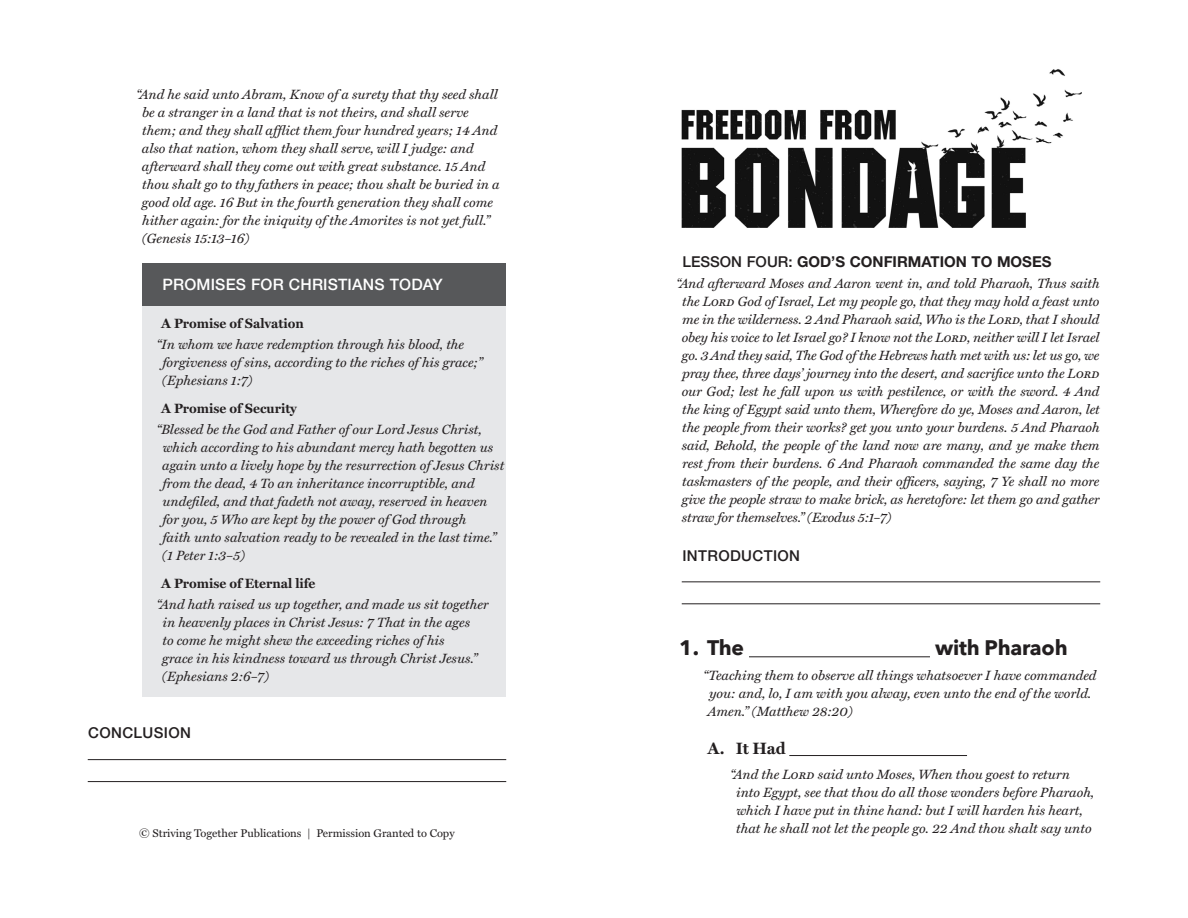
<style>
.page{position:relative;width:1188px;height:918px;background:#fff}
.page>*{position:absolute;margin:0;border:0;box-sizing:border-box;transform-origin:0 0}
.t1{font:700 21px "Avenir Next";letter-spacing:-.01em;color:#231f20}
.t2{font:700 16.5px "Miller Text";color:#231f20}
.Intro___Context__Con{font:500 15.75px "Helvetica Neue";letter-spacing:.01em;color:#fff}
.Intro___Context__Con-2{font:700 15px "Helvetica Neue";color:#231f20}
.Intro___Context__Con-3{font:500 15px "Helvetica Neue";letter-spacing:.025em;color:#231f20}
.L2_Content{font:italic 13.5px/18px "Miller Text";color:#231f20}
.L0_Content{font:italic 13.5px/18px "Miller Text";letter-spacing:-.01em;color:#231f20;text-align:justify}
.L1_Content{font:italic 13.5px/18px "Miller Text";color:#231f20}
.L2_Content-2{font:700 13.5px "Miller Text";color:#231f20}
.t3{font:11.25px "Miller Text";color:#231f20}
.s1{font-weight:500}
.s2{font-family:"Miller Text Italic SC";font-style:normal}
</style>
<div class="page">
<img style="left:682px;top:69px;width:399px;height:159px">
<div style="left:143px;top:265px;width:363px;height:432px;background:#e6e7e9"></div>
<div style="left:143px;top:263px;width:363px;height:43px;background:#57585a"></div>
<hr style="left:682px;top:582px;width:418px;height:1px;background:#231f20">
<hr style="left:682px;top:604px;width:418px;height:1px;background:#231f20">
<hr style="left:749px;top:657px;width:181px;height:1px;background:#231f20">
<hr style="left:789px;top:755px;width:178px;height:1px;background:#231f20">
<hr style="left:88px;top:759px;width:418px;height:1px;background:#231f20">
<hr style="left:88px;top:781px;width:418px;height:1px;background:#231f20">
<p class="L2_Content" style="left:142px;top:85px;width:359px;text-indent:-6px">“And he said unto Abram, Know of a surety that thy seed shall be a stranger in a land that is not theirs, and shall serve them; and they shall afflict them four hundred years; 14 And also that nation, whom they shall serve, will I judge: and afterward shall they come out with great substance. 15 And thou shalt go to thy fathers in peace; thou shalt be buried in a good old age. 16 But in the fourth generation they shall come hither again: for the iniquity of the Amorites is not yet full.” (Genesis 15:13–16)</p>
<p class="Intro___Context__Con" style="left:163px;top:275px;width:281px">PROMISES FOR CHRISTIANS TODAY</p>
<p class="L2_Content-2" style="left:161px;top:315px;width:144px">A Promise of Salvation</p>
<p class="L2_Content" style="left:162px;top:335px;width:322px;text-indent:-6px">“In whom we have redemption through his blood, the forgiveness of sins, according to the riches of his grace;” (Ephesians 1:7)</p>
<p class="L2_Content-2" style="left:161px;top:400px;width:137px">A Promise of Security</p>
<p class="L2_Content" style="left:162px;top:420px;width:344px;text-indent:-6px">“Blessed be the God and Father of our Lord Jesus Christ, which according to his abundant mercy hath begotten us again unto a lively hope by the resurrection of Jesus Christ from the dead, 4 To an inheritance incorruptible, and undefiled, and that fadeth not away, reserved in heaven for you, 5 Who are kept by the power of God through<br>faith unto salvation ready to be revealed in the last time.” (1 Peter 1:3–5)</p>
<p class="L2_Content-2" style="left:161px;top:575px;width:156px">A Promise of Eternal life</p>
<p class="L2_Content" style="left:162px;top:595px;width:328px;text-indent:-6px">“And hath raised us up together, and made us sit together in heavenly places in Christ Jesus: 7 That in the ages<br>to come he might shew the exceeding riches of his<br>grace in his kindness toward us through Christ Jesus.” (Ephesians 2:6–7)</p>
<p class="Intro___Context__Con-3" style="left:88px;top:724px;width:104px">CONCLUSION</p>
<p class="t3" style="left:139px;top:826px;width:317px">© Striving Together Publications | Permission Granted to Copy</p>
<p class="Intro___Context__Con-2" style="left:682px;top:253px;width:371px"><span class="s1">LESSON FOUR:</span> GOD’S CONFIRMATION TO MOSES</p>
<p class="L0_Content" style="left:682px;top:275px;width:419px;text-indent:-6px">“And afterward Moses and Aaron went in, and told Pharaoh, Thus saith the <span class="s2">Lord</span> God of Israel, Let my people go, that they may hold a feast unto me in the wilderness. 2 And Pharaoh said, Who is the <span class="s2">Lord</span>, that I should obey his voice to let Israel go? I know not the <span class="s2">Lord</span>, neither will I let Israel go. 3 And they said, The God of the Hebrews hath met with us: let us go, we pray thee, three days’ journey into the desert, and sacrifice unto the <span class="s2">Lord </span>our God; lest he fall upon us with pestilence, or with the sword. 4 And the king of Egypt said unto them, Wherefore do ye, Moses and Aaron, let the people from their works? get you unto your burdens. 5 And Pharaoh said, Behold, the people of the land now are many, and ye make them rest from their burdens. 6 And Pharaoh commanded the same day the taskmasters of the people, and their officers, saying, 7 Ye shall no more give the people straw to make brick, as heretofore: let them go and gather straw for themselves.” (Exodus 5:1–7)</p>
<p class="Intro___Context__Con-3" style="left:682px;top:546px;width:119px">INTRODUCTION</p>
<p class="t1" style="left:679px;top:630px;width:66px">1. The</p>
<p class="t1" style="left:935px;top:630px;width:134px">with Pharaoh</p>
<p class="L1_Content" style="left:708px;top:666px;width:390px;text-indent:-4px">“Teaching them to observe all things whatsoever I have commanded you: and, lo, I am with you alway, even unto the end of the world.<br>Amen.” (Matthew 28:20)</p>
<p class="t2" style="left:708px;top:739px;width:80px">A. It Had</p>
<p class="L2_Content" style="left:736px;top:765px;width:360px;text-indent:-6px">“And the <span class="s2">Lord</span> said unto Moses, When thou goest to return into Egypt, see that thou do all those wonders before Pharaoh, which I have put in thine hand: but I will harden his heart, that he shall not let the people go. 22 And thou shalt say unto</p>
</div>
